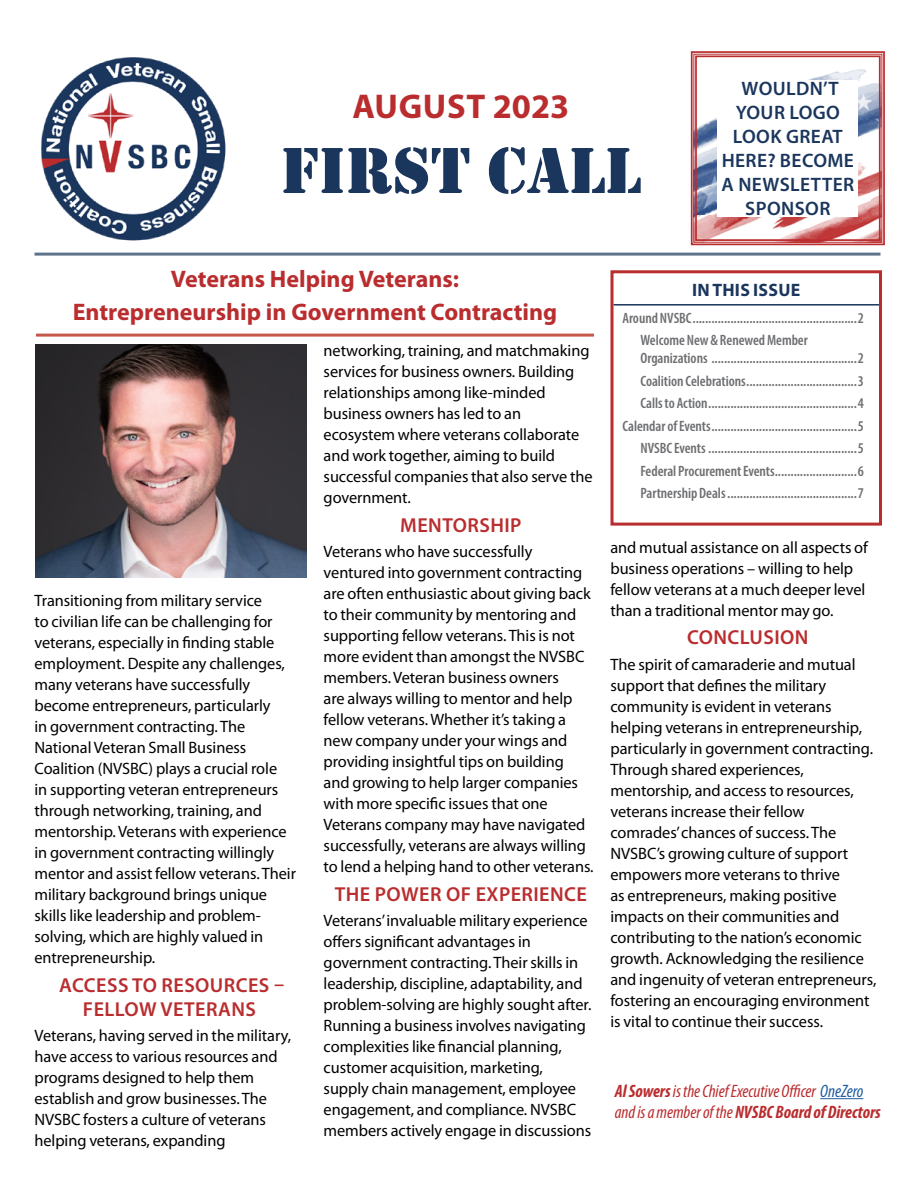
<style>
.page{position:relative;width:918px;height:1188px;background:#fff}
.page>*{position:absolute;margin:0;border:0;box-sizing:border-box;transform-origin:0 0}
.First_Call_Title{font:67.5px "Stencil";color:#1b365d}
.H3-Month_Year-Cover{font:700 34.5px "Myriad Pro";letter-spacing:.01em;color:#ba2d2f}
.H1_Cover{font:700 24px "Myriad Pro";color:#ba2d2f}
.h4-All_Caps-ctr-red-Cover{font:600 20.25px/24px "Myriad Pro";letter-spacing:.02em;color:#ba2d2f;text-align:center}
.h4-All_Caps-ctr-Blue{font:600 19.5px/24px "Myriad Pro";letter-spacing:.02em;color:#1b365d;text-align:center}
.Article_Author{font:italic condensed 18px/21.6px "Myriad Pro";letter-spacing:-.005em;color:#ba2d2f}
.TOC_Heading{font:700 18px "Myriad Pro";letter-spacing:.015em;color:#1b365d}
.t1{font:16.5px/21px "Myriad Pro";letter-spacing:-.005em;color:#000}
.t2{font:600 condensed 15px/18px "Myriad Pro";letter-spacing:-.005em;color:#6d6e71}
.s1{font-weight:700}
.s2{color:#215e9e}
</style>
<div class="page">
<hr style="left:34px;top:253px;width:846px;height:3px;background:#5f728e">
<img style="left:41px;top:57px;width:185px;height:184px">
<img style="left:35px;top:344px;width:272px;height:233px">
<hr style="left:614px;top:304px;width:265px;height:2px;background:#1b365d">
<div style="left:610px;top:270px;width:272px;height:256px;border:3px solid #ba2d2f"></div>
<svg style="left:690px;top:51px;width:195px;height:195px"></svg>
<div style="left:693px;top:54px;width:189px;height:189px;border:1px solid #ba2d2f"></div>
<div style="left:695px;top:55px;width:186px;height:186px;border:2px solid #ba2d2f"></div>
<div style="left:718px;top:80px;width:140px;height:136px;background:#fff"></div>
<hr style="left:36px;top:334px;width:558px;height:3px;background:#c55949">
<hr style="left:820px;top:1098px;width:43px;height:1px;background:#215e9e">
<p class="H3-Month_Year-Cover" style="left:352px;top:84px;width:218px">AUGUST 2023</p>
<p class="First_Call_Title" style="left:281px;top:132px;width:362px">FIRST CALL</p>
<p class="h4-All_Caps-ctr-Blue" style="left:722px;top:76px;width:134px">WOULDN’T<br>YOUR LOGO<br>LOOK GREAT<br>HERE? BECOME<br>A NEWSLETTER<br>SPONSOR</p>
<p class="H1_Cover" style="left:171px;top:263px;width:290px">Veterans Helping Veterans:</p>
<p class="H1_Cover" style="left:73px;top:296px;width:486px">Entrepreneurship in Government Contracting</p>
<p class="t1" style="left:34px;top:590px;width:263px">Transitioning from military service<br>to civilian life can be challenging for veterans, especially in finding stable employment. Despite any challenges, many veterans have successfully become entrepreneurs, particularly<br>in government contracting. The National Veteran Small Business Coalition (NVSBC) plays a crucial role<br>in supporting veteran entrepreneurs through networking, training, and mentorship. Veterans with experience in government contracting willingly mentor and assist fellow veterans. Their military background brings unique skills like leadership and problem&shy;solving, which are highly valued in entrepreneurship.</p>
<p class="h4-All_Caps-ctr-red-Cover" style="left:59px;top:973px;width:226px">ACCESS TO RESOURCES –<br>FELLOW VETERANS</p>
<p class="t1" style="left:34px;top:1025px;width:258px">Veterans, having served in the military, have access to various resources and programs designed to help them establish and grow businesses. The NVSBC fosters a culture of veterans helping veterans, expanding</p>
<p class="t1" style="left:324px;top:340px;width:271px">networking, training, and matchmaking services for business owners. Building relationships among like-minded business owners has led to an ecosystem where veterans collaborate and work together, aiming to build successful companies that also serve the government.</p>
<p class="h4-All_Caps-ctr-red-Cover" style="left:400px;top:513px;width:123px">MENTORSHIP</p>
<p class="t1" style="left:324px;top:541px;width:272px">Veterans who have successfully ventured into government contracting are often enthusiastic about giving back to their community by mentoring and supporting fellow veterans. This is not more evident than amongst the NVSBC members. Veteran business owners<br>are always willing to mentor and help fellow veterans. Whether it’s taking a new company under your wings and providing insightful tips on building and growing to help larger companies with more specific issues that one Veterans company may have navigated successfully, veterans are always willing to lend a helping hand to other veterans.</p>
<p class="h4-All_Caps-ctr-red-Cover" style="left:335px;top:882px;width:254px">THE POWER OF EXPERIENCE</p>
<p class="t1" style="left:324px;top:910px;width:269px">Veterans’ invaluable military experience offers significant advantages in government contracting. Their skills in leadership, discipline, adaptability, and problem-solving are highly sought after.<br>Running a business involves navigating complexities like financial planning, customer acquisition, marketing, supply chain management, employee engagement, and compliance. NVSBC members actively engage in discussions</p>
<p class="TOC_Heading" style="left:692px;top:278px;width:110px">IN THIS ISSUE</p>
<p class="t2" style="left:622px;top:309px;width:243px">Around NVSBC....................................................2</p>
<p class="t2" style="left:640px;top:331px;width:225px">Welcome New &amp; Renewed Member<br>Organizations ..............................................2</p>
<p class="t2" style="left:640px;top:372px;width:225px">Coalition Celebrations...................................3</p>
<p class="t2" style="left:640px;top:394px;width:225px">Calls to Action...............................................4</p>
<p class="t2" style="left:622px;top:417px;width:243px">Calendar of Events..............................................5</p>
<p class="t2" style="left:640px;top:439px;width:225px">NVSBC Events ...............................................5</p>
<p class="t2" style="left:640px;top:462px;width:225px">Federal Procurement Events..........................6</p>
<p class="t2" style="left:640px;top:484px;width:225px">Partnership Deals.........................................7</p>
<p class="t1" style="left:610px;top:536px;width:259px">and mutual assistance on all aspects of business operations – willing to help fellow veterans at a much deeper level than a traditional mentor may go.</p>
<p class="h4-All_Caps-ctr-red-Cover" style="left:687px;top:625px;width:123px">CONCLUSION</p>
<p class="t1" style="left:610px;top:653px;width:267px">The spirit of camaraderie and mutual support that defines the military community is evident in veterans helping veterans in entrepreneurship, particularly in government contracting.<br>Through shared experiences, mentorship, and access to resources, veterans increase their fellow comrades’ chances of success. The NVSBC’s growing culture of support empowers more veterans to thrive<br>as entrepreneurs, making positive impacts on their communities and contributing to the nation’s economic growth. Acknowledging the resilience and ingenuity of veteran entrepreneurs, fostering an encouraging environment is vital to continue their success.</p>
<p class="Article_Author" style="left:615px;top:1080px;width:268px"><span class="s1">Al Sowers</span> is the Chief Executive Officer <span class="s2">OneZero </span>and is a member of the <span class="s1">NVSBC Board of Directors</span></p>
</div>
